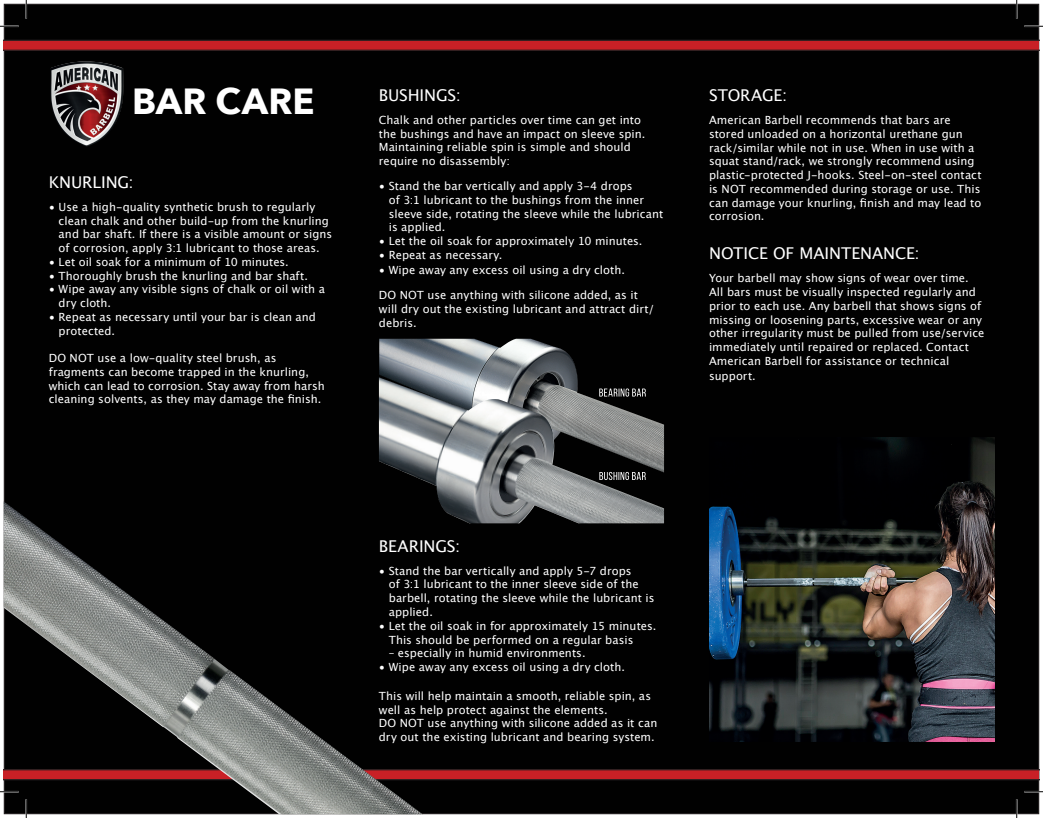
<style>
.page{position:relative;width:1043px;height:818px;background:#fff}
.page>*{position:absolute;margin:0;border:0;box-sizing:border-box;transform-origin:0 0}
.t1{font:700 36.25px "Avenir Next";letter-spacing:.005em;color:#fff}
.Content{font:16.25px "Lucida Grande";letter-spacing:-.005em;color:#fff}
.t2{font:11.25px/13.8px "Lucida Grande";letter-spacing:.005em;color:#fff}
</style>
<div class="page">
<div style="left:4px;top:4px;width:1034px;height:809px;background:#010101"></div>
<svg style="left:4px;top:40px;width:1035px;height:11px;background:#a71f24"></svg>
<svg style="left:423px;top:769px;width:616px;height:11px;background:#a71f24"></svg>
<img style="left:4px;top:501px;width:419px;height:313px">
<img style="left:709px;top:438px;width:285px;height:303px">
<img style="left:379px;top:339px;width:199px;height:38px">
<img style="left:379px;top:377px;width:285px;height:146px">
<img style="left:50px;top:61px;width:73px;height:86px">
<svg style="left:599px;top:388px;width:47px;height:8px"></svg>
<svg style="left:599px;top:472px;width:46px;height:8px"></svg>
<svg style="left:0;top:25px;width:19px;height:2px"></svg>
<svg style="left:1024px;top:25px;width:18px;height:2px"></svg>
<svg style="left:0;top:790px;width:19px;height:2px"></svg>
<svg style="left:1024px;top:790px;width:18px;height:2px"></svg>
<svg style="left:25px;top:0;width:2px;height:19px"></svg>
<svg style="left:25px;top:799px;width:2px;height:19px"></svg>
<svg style="left:1015px;top:0;width:2px;height:19px"></svg>
<svg style="left:1015px;top:799px;width:2px;height:19px"></svg>
<p class="t1" style="left:132px;top:70px;width:184px">BAR CARE</p>
<p class="Content" style="left:49px;top:173px;width:86px">KNURLING:</p>
<p class="t2" style="left:59px;top:200px;width:275px;text-indent:-10px">• Use a high-quality synthetic brush to regularly clean chalk and other build-up from the knurling and bar shaft. If there is a visible amount or signs of corrosion, apply 3:1 lubricant to those areas.</p>
<p class="t2" style="left:49px;top:255px;width:241px">• Let oil soak for a minimum of 10 minutes.</p>
<p class="t2" style="left:49px;top:269px;width:261px">• Thoroughly brush the knurling and bar shaft.</p>
<p class="t2" style="left:59px;top:282px;width:268px;text-indent:-10px">• Wipe away any visible signs of chalk or oil with a dry cloth.</p>
<p class="t2" style="left:59px;top:310px;width:259px;text-indent:-10px">• Repeat as necessary until your bar is clean and protected.</p>
<p class="t2" style="left:49px;top:351px;width:277px">DO NOT use a low-quality steel brush, as fragments can become trapped in the knurling, which can lead to corrosion. Stay away from harsh cleaning solvents, as they may damage the finish.</p>
<p class="Content" style="left:379px;top:86px;width:83px">BUSHINGS:</p>
<p class="t2" style="left:379px;top:113px;width:268px">Chalk and other particles over time can get into the bushings and have an impact on sleeve spin.<br>Maintaining reliable spin is simple and should require no disassembly:</p>
<p class="t2" style="left:389px;top:179px;width:276px;text-indent:-10px">• Stand the bar vertically and apply 3-4 drops<br>of 3:1 lubricant to the bushings from the inner sleeve side, rotating the sleeve while the lubricant is applied.</p>
<p class="t2" style="left:379px;top:234px;width:265px">• Let the oil soak for approximately 10 minutes.</p>
<p class="t2" style="left:379px;top:248px;width:125px">• Repeat as necessary.</p>
<p class="t2" style="left:379px;top:263px;width:247px">• Wipe away any excess oil using a dry cloth.</p>
<p class="t2" style="left:379px;top:288px;width:277px">DO NOT use anything with silicone added, as it will dry out the existing lubricant and attract dirt/ debris.</p>
<p class="Content" style="left:709px;top:86px;width:80px">STORAGE:</p>
<p class="t2" style="left:709px;top:113px;width:274px">American Barbell recommends that bars are stored unloaded on a horizontal urethane gun rack/similar while not in use. When in use with a squat stand/rack, we strongly recommend using plastic-protected J-hooks. Steel-on-steel contact is NOT recommended during storage or use. This can damage your knurling, finish and may lead to corrosion.</p>
<p class="Content" style="left:709px;top:244px;width:212px">NOTICE OF MAINTENANCE:</p>
<p class="t2" style="left:709px;top:271px;width:277px">Your barbell may show signs of wear over time.<br>All bars must be visually inspected regularly and prior to each use. Any barbell that shows signs of missing or loosening parts, excessive wear or any other irregularity must be pulled from use/service immediately until repaired or replaced. Contact American Barbell for assistance or technical</p>
<p class="t2" style="left:709px;top:369px;width:48px">support.</p>
<p class="Content" style="left:379px;top:537px;width:83px">BEARINGS:</p>
<p class="t2" style="left:389px;top:564px;width:267px;text-indent:-10px">• Stand the bar vertically and apply 5-7 drops<br>of 3:1 lubricant to the inner sleeve side of the barbell, rotating the sleeve while the lubricant is applied.</p>
<p class="t2" style="left:389px;top:619px;width:269px;text-indent:-10px">• Let the oil soak in for approximately 15 minutes.<br>This should be performed on a regular basis</p>
<p class="t2" style="left:389px;top:646px;width:198px">– especially in humid environments.</p>
<p class="t2" style="left:379px;top:660px;width:247px">• Wipe away any excess oil using a dry cloth.</p>
<p class="t2" style="left:379px;top:689px;width:274px">This will help maintain a smooth, reliable spin, as well as help protect against the elements.</p>
<p class="t2" style="left:379px;top:716px;width:280px">DO NOT use anything with silicone added as it can dry out the existing lubricant and bearing system.</p>
</div>
